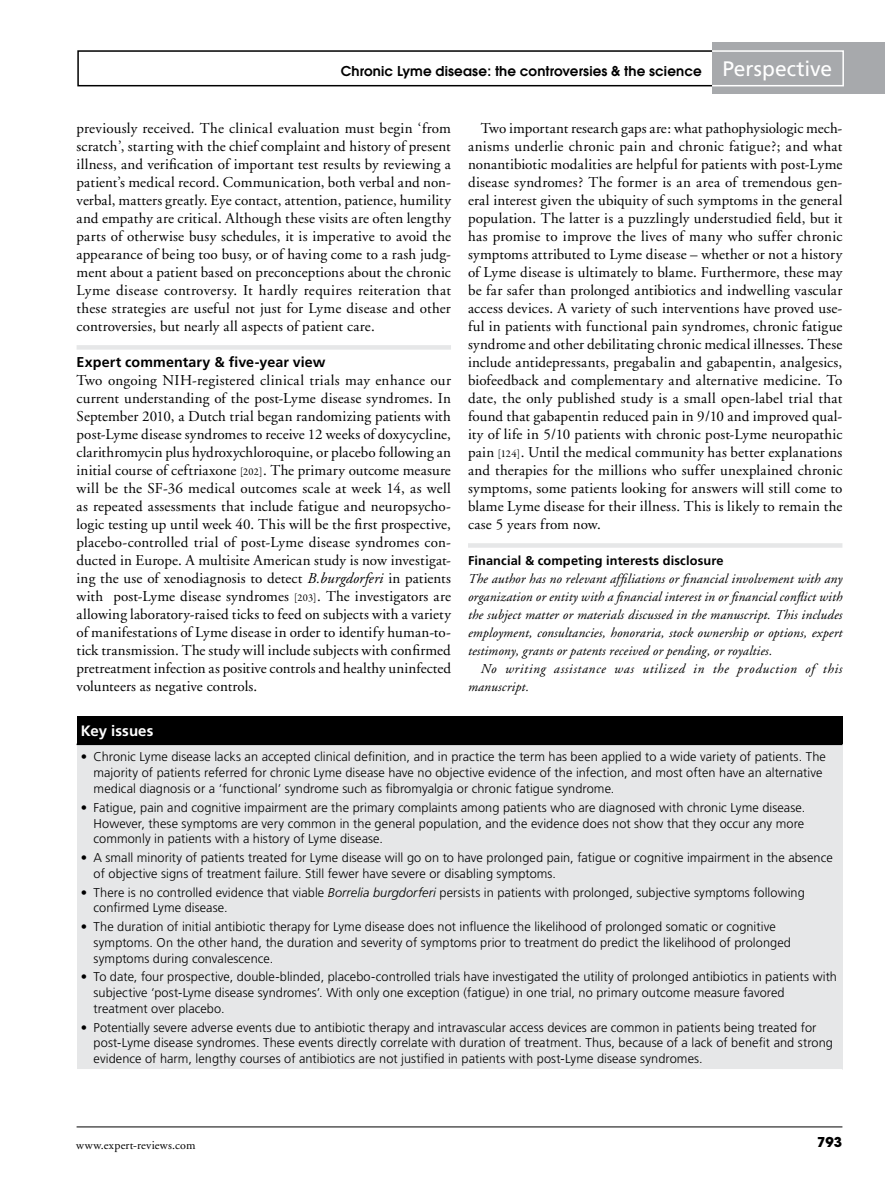
<style>
.page{position:relative;width:885px;height:1191px;background:#fff}
.page>*{position:absolute;margin:0;border:0;box-sizing:border-box;transform-origin:0 0}
.t1{font:21px "Frutiger";color:#fff}
.t2{font:15px/18px "Adobe Garamond";letter-spacing:.01em;color:#000;text-align:justify}
.t3{font:700 15px "Frutiger";letter-spacing:.005em;color:#fff}
.t4{font:700 14.25px "Frutiger";letter-spacing:.005em;color:#000}
.t5{font:italic 13.5px/18px "Adobe Garamond";letter-spacing:.015em;color:#000;text-align:justify}
.t6{font:italic 13.5px/18px "Adobe Garamond";letter-spacing:.045em;color:#000}
.t7{font:600 13.5px "Avant Garde";letter-spacing:.01em;color:#000}
.t8{font:700 13.5px "Avant Garde";color:#000}
.t9{font:300 12.75px/15.8px "Frutiger";letter-spacing:.005em;color:#000}
.t10{font:700 12.75px "Frutiger";letter-spacing:.01em;color:#000}
.t11{font:12px "Adobe Garamond";letter-spacing:.025em;color:#000}
.s1{font-family:"Garamond Premr Pro";font-size:10.5px}
.s2{font-style:italic}
</style>
<div class="page">
<hr style="left:77px;top:1126px;width:765px;height:1px;background:#000">
<div style="left:77px;top:50px;width:676px;height:36px;border:2px solid #000"></div>
<div style="left:712px;top:43px;width:172px;height:51px;background:#a7a9ac"></div>
<div style="left:711px;top:50px;width:132px;height:36px;border:2px solid #fff"></div>
<div style="left:77px;top:715px;width:765px;height:29px;background:#000"></div>
<div style="left:77px;top:744px;width:765px;height:325px;background:#e6e7e8"></div>
<hr style="left:77px;top:743px;width:765px;height:2px;background:#000">
<div style="left:77px;top:345px;width:374px;height:5px;background:#e6e7e8"></div>
<div style="left:468px;top:543px;width:374px;height:5px;background:#e6e7e8"></div>
<p class="t7" style="left:341px;top:62px;width:362px">Chronic Lyme disease: the controversies &amp; the science</p>
<h1 class="t1" style="left:722px;top:56px;width:111px">Perspective</h1>
<p class="t2" style="left:77px;top:119px;width:376px">previously received. The clinical evaluation must begin ‘from scratch’, starting with the chief complaint and history of present illness, and verification of important test results by reviewing a patient’s medical record. Communication, both verbal and non&shy;verbal, matters greatly. Eye contact, attention, patience, humility and empathy are critical. Although these visits are often lengthy parts of otherwise busy schedules, it is imperative to avoid the appearance of being too busy, or of having come to a rash judg&shy;ment about a patient based on preconceptions about the chronic Lyme disease controversy. It hardly requires reiteration that these strategies are useful not just for Lyme disease and other controversies, but nearly all aspects of patient care.</p>
<p class="t4" style="left:77px;top:353px;width:250px">Expert commentary &amp; five-year view</p>
<p class="t2" style="left:77px;top:371px;width:376px">Two ongoing NIH-registered clinical trials may enhance our current understanding of the post-Lyme disease syndromes. In September 2010, a Dutch trial began randomizing patients with post-Lyme disease syndromes to receive 12 weeks of doxycycline, clarithromycin plus hydroxychloroquine, or placebo following an initial course of ceftriaxone <span class="s1">[202]</span>. The primary outcome measure will be the SF-36 medical outcomes scale at week 14, as well as repeated assessments that include fatigue and neuropsycho&shy;logic testing up until week 40. This will be the first prospective, placebo-controlled trial of post-Lyme disease syndromes con&shy;ducted in Europe. A multisite American study is now investigat&shy;ing the use of xenodiagnosis to detect <span class="s2">B.burgdorferi</span> in patients with post-Lyme disease syndromes <span class="s1">[203]</span>. The investigators are allowing laboratory-raised ticks to feed on subjects with a variety of manifestations of Lyme disease in order to identify human-to&shy;tick transmission. The study will include subjects with confirmed pretreatment infection as positive controls and healthy uninfected volunteers as negative controls.</p>
<p class="t2" style="left:468px;top:119px;width:376px;text-indent:13px">Two important research gaps are: what pathophysiologic mech&shy;anisms underlie chronic pain and chronic fatigue?; and what nonantibiotic modalities are helpful for patients with post-Lyme disease syndromes? The former is an area of tremendous gen&shy;eral interest given the ubiquity of such symptoms in the general population. The latter is a puzzlingly understudied field, but it has promise to improve the lives of many who suffer chronic symptoms attributed to Lyme disease – whether or not a history of Lyme disease is ultimately to blame. Furthermore, these may be far safer than prolonged antibiotics and indwelling vascular access devices. A variety of such interventions have proved use&shy;ful in patients with functional pain syndromes, chronic fatigue syndrome and other debilitating chronic medical illnesses. These include antidepressants, pregabalin and gabapentin, analgesics, biofeedback and complementary and alternative medicine. To date, the only published study is a small open-label trial that found that gabapentin reduced pain in 9/10 and improved qual&shy;ity of life in 5/10 patients with chronic post-Lyme neuropathic pain <span class="s1">[124]</span>. Until the medical community has better explanations and therapies for the millions who suffer unexplained chronic symptoms, some patients looking for answers will still come to blame Lyme disease for their illness. This is likely to remain the case 5 years from now.</p>
<p class="t10" style="left:468px;top:553px;width:257px">Financial &amp; competing interests disclosure</p>
<p class="t5" style="left:468px;top:570px;width:376px">The author has no relevant affiliations or financial involvement with any organization or entity with a financial interest in or financial conflict with the subject matter or materials discussed in the manuscript. This includes employment, consultancies, honoraria, stock ownership or options, expert testimony, grants or patents received or pending, or royalties.</p>
<p class="t6" style="left:468px;top:660px;width:376px;text-indent:13px">No writing assistance was utilized in the production of this manuscript.</p>
<p class="t3" style="left:81px;top:722px;width:74px">Key issues</p>
<p class="t9" style="left:94px;top:749px;width:733px;text-indent:-13px">• Chronic Lyme disease lacks an accepted clinical definition, and in practice the term has been applied to a wide variety of patients. The majority of patients referred for chronic Lyme disease have no objective evidence of the infection, and most often have an alternative medical diagnosis or a ‘functional’ syndrome such as fibromyalgia or chronic fatigue syndrome.</p>
<p class="t9" style="left:94px;top:799px;width:713px;text-align:justify;text-indent:-13px">• Fatigue, pain and cognitive impairment are the primary complaints among patients who are diagnosed with chronic Lyme disease.<br>However, these symptoms are very common in the general population, and the evidence does not show that they occur any more commonly in patients with a history of Lyme disease.</p>
<p class="t9" style="left:94px;top:849px;width:740px;text-indent:-13px">• A small minority of patients treated for Lyme disease will go on to have prolonged pain, fatigue or cognitive impairment in the absence of objective signs of treatment failure. Still fewer have severe or disabling symptoms.</p>
<p class="t9" style="left:94px;top:884px;width:712px;text-indent:-13px">• There is no controlled evidence that viable <span class="s2">Borrelia burgdorferi</span> persists in patients with prolonged, subjective symptoms following confirmed Lyme disease.</p>
<p class="t9" style="left:94px;top:918px;width:699px;text-indent:-13px">• The duration of initial antibiotic therapy for Lyme disease does not influence the likelihood of prolonged somatic or cognitive symptoms. On the other hand, the duration and severity of symptoms prior to treatment do predict the likelihood of prolonged symptoms during convalescence.</p>
<p class="t9" style="left:94px;top:969px;width:744px;text-indent:-13px">• To date, four prospective, double-blinded, placebo-controlled trials have investigated the utility of prolonged antibiotics in patients with subjective ‘post-Lyme disease syndromes’. With only one exception (fatigue) in one trial, no primary outcome measure favored treatment over placebo.</p>
<p class="t9" style="left:94px;top:1019px;width:740px;text-indent:-13px">• Potentially severe adverse events due to antibiotic therapy and intravascular access devices are common in patients being treated for post-Lyme disease syndromes. These events directly correlate with duration of treatment. Thus, because of a lack of benefit and strong evidence of harm, lengthy courses of antibiotics are not justified in patients with post-Lyme disease syndromes.</p>
<p class="t11" style="left:76px;top:1138px;width:121px">www.expert-reviews.com</p>
<p class="t8" style="left:816px;top:1133px;width:27px">793</p>
</div>
